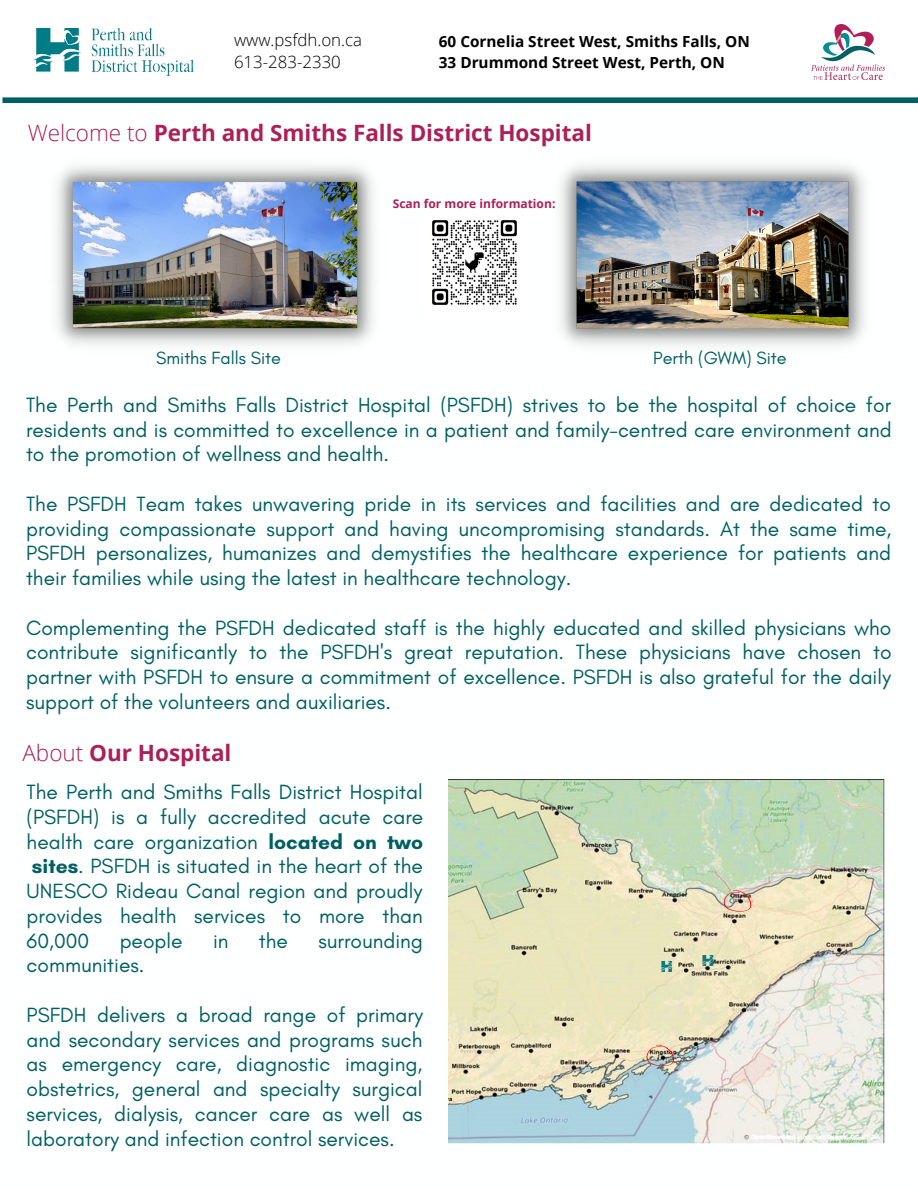
<style>
.page{position:relative;width:918px;height:1188px;background:#fff}
.page>*{position:absolute;margin:0;border:0;box-sizing:border-box;transform-origin:0 0}
.t1{font:700 22.5px "Open Sans";color:#ac1f57}
.t2{font:21px/24.8px "Glacial Indifference";color:#005f62;text-align:justify}
.t3{font:18px "Glacial Indifference";color:#005f62}
.t4{font:300 16.8px "Open Sans";color:#000}
.t5{font:700 15.3px "Open Sans";color:#000}
.t6{font:700 12px "Open Sans";color:#ac1f57}
.s1{font-weight:300}
.s2{font-weight:700}
</style>
<div class="page">
<img style="left:32px;top:28px;width:161px;height:47px">
<div style="left:2px;top:97px;width:916px;height:6px;background:#005f62"></div>
<img style="left:812px;top:24px;width:73px;height:55px">
<img style="left:449px;top:780px;width:435px;height:363px">
<svg style="left:723px;top:890px;width:28px;height:22px"></svg>
<svg style="left:646px;top:1045px;width:28px;height:21px"></svg>
<img style="left:659px;top:961px;width:15px;height:12px">
<img style="left:701px;top:956px;width:14px;height:11px">
<img style="left:56px;top:165px;width:319px;height:181px">
<img style="left:560px;top:164px;width:305px;height:182px">
<img style="left:432px;top:220px;width:85px;height:85px">
<p class="t4" style="left:234px;top:28px;width:129px">www.psfdh.on.ca</p>
<p class="t4" style="left:234px;top:51px;width:108px">613-283-2330</p>
<p class="t5" style="left:439px;top:31px;width:313px">60 Cornelia Street West, Smiths Falls, ON</p>
<p class="t5" style="left:439px;top:52px;width:288px">33 Drummond Street West, Perth, ON</p>
<p class="t1" style="left:28px;top:117px;width:566px"><span class="s1">Welcome to</span> Perth and Smiths Falls District Hospital</p>
<p class="t6" style="left:393px;top:196px;width:164px">Scan for more information:</p>
<p class="t3" style="left:156px;top:346px;width:126px">Smiths Falls Site</p>
<p class="t3" style="left:653px;top:346px;width:135px">Perth (GWM) Site</p>
<p class="t2" style="left:26px;top:392px;width:867px">The Perth and Smiths Falls District Hospital (PSFDH) strives to be the hospital of choice for residents and is committed to excellence in a patient and family-centred care environment and to the promotion of wellness and health.</p>
<p class="t2" style="left:26px;top:491px;width:867px">The PSFDH Team takes unwavering pride in its services and facilities and are dedicated to providing compassionate support and having uncompromising standards. At the same time, PSFDH personalizes, humanizes and demystifies the healthcare experience for patients and their families while using the latest in healthcare technology.</p>
<p class="t2" style="left:26px;top:615px;width:867px">Complementing the PSFDH dedicated staff is the highly educated and skilled physicians who contribute significantly to the PSFDH's great reputation. These physicians have chosen to partner with PSFDH to ensure a commitment of excellence. PSFDH is also grateful for the daily support of the volunteers and auxiliaries.</p>
<p class="t1" style="left:22px;top:737px;width:211px"><span class="s1">About</span> Our Hospital</p>
<p class="t2" style="left:27px;top:779px;width:398px">The Perth and Smiths Falls District Hospital (PSFDH) is a fully accredited acute care health care organization <span class="s2">located on two sites</span>. PSFDH is situated in the heart of the UNESCO Rideau Canal region and proudly provides health services to more than 60,000</p>
<p class="t2" style="left:120px;top:928px;width:64px">people</p>
<p class="t2" style="left:213px;top:928px;width:17px">in</p>
<p class="t2" style="left:259px;top:928px;width:31px">the</p>
<p class="t2" style="left:318px;top:928px;width:106px">surrounding</p>
<p class="t2" style="left:27px;top:953px;width:119px">communities.</p>
<p class="t2" style="left:27px;top:1002px;width:398px">PSFDH delivers a broad range of primary and secondary services and programs such as emergency care, diagnostic imaging, obstetrics, general and specialty surgical services, dialysis, cancer care as well as laboratory and infection control services.</p>
</div>
